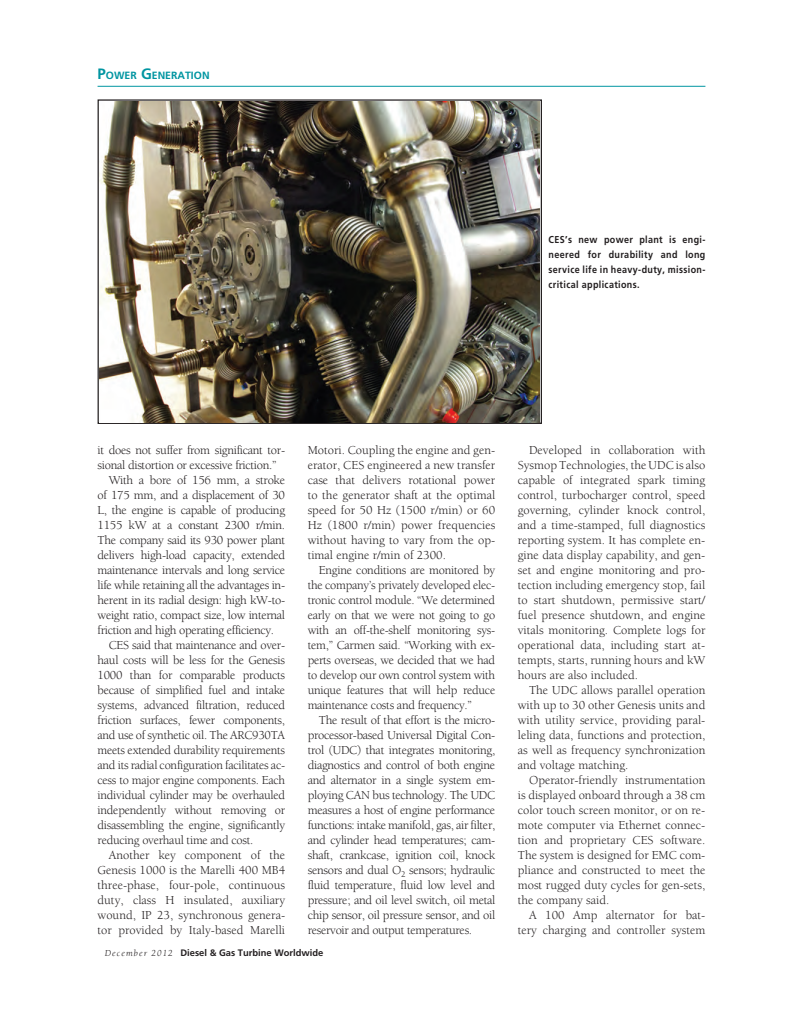
<style>
.page{position:relative;width:803px;height:1028px;background:#fff}
.page>*{position:absolute;margin:0;border:0;box-sizing:border-box;transform-origin:0 0}
.t1{font:12.5px/15px "Berkeley";letter-spacing:-.02em;color:#231f20;text-align:justify}
.t2{font:12.5px/15px "Berkeley";color:#231f20;text-align:right}
.t3{font:700 10.5px "Frutiger";color:#0095a1}
.t4{font:700 10px/15px "Frutiger";letter-spacing:.04em;color:#231f20;text-align:justify;scale:.9 1}
.t5{font:700 9.38px "Frutiger";color:#231f20}
.s1{font-size:15px}
.s2{font-family:"Berkeley";font-weight:400;font-style:italic}
</style>
<div class="page">
<hr style="left:98px;top:86px;width:607px;height:1px;background:#0095a1">
<img style="left:99px;top:101px;width:440px;height:321px">
<p class="t3" style="left:98px;top:69px;width:114px"><span class="s1">P</span>OWER <span class="s1">G</span>ENERATION</p>
<p class="t4" style="left:548px;top:232px;width:176px">CES’s new power plant is engi&shy;neered for durability and long service life in heavy-duty, mission&shy;critical applications.</p>
<p class="t1" style="left:98px;top:443px;width:189px">it does not suffer from significant tor-</p>
<p class="t1" style="left:98px;top:458px;width:180px">sional distortion or excessive friction.”</p>
<p class="t1" style="left:109px;top:473px;width:178px">With a bore of 156 mm, a stroke</p>
<p class="t1" style="left:98px;top:488px;width:189px">of 175 mm, and a displacement of 30</p>
<p class="t1" style="left:98px;top:503px;width:189px">L, the engine is capable of producing</p>
<p class="t1" style="left:98px;top:518px;width:189px">1155 kW at a constant 2300 r/min.</p>
<p class="t1" style="left:98px;top:533px;width:189px">The company said its 930 power plant</p>
<p class="t1" style="left:98px;top:548px;width:189px">delivers high-load capacity, extended</p>
<p class="t1" style="left:98px;top:563px;width:189px">maintenance intervals and long service</p>
<p class="t1" style="left:98px;top:578px;width:189px">life while retaining all the advantages in-</p>
<p class="t1" style="left:98px;top:593px;width:189px">herent in its radial design: high kW-to-</p>
<p class="t1" style="left:98px;top:608px;width:189px">weight ratio, compact size, low internal</p>
<p class="t1" style="left:98px;top:623px;width:178px">friction and high operating efficiency.</p>
<p class="t1" style="left:109px;top:638px;width:178px">CES said that maintenance and over-</p>
<p class="t1" style="left:98px;top:653px;width:189px">haul costs will be less for the Genesis</p>
<p class="t1" style="left:98px;top:668px;width:189px">1000 than for comparable products</p>
<p class="t1" style="left:98px;top:683px;width:189px">because of simplified fuel and intake</p>
<p class="t1" style="left:98px;top:698px;width:189px">systems, advanced filtration, reduced</p>
<p class="t1" style="left:98px;top:713px;width:189px">friction surfaces, fewer components,</p>
<p class="t1" style="left:98px;top:728px;width:189px">and use of synthetic oil. The ARC930TA</p>
<p class="t1" style="left:98px;top:743px;width:189px">meets extended durability requirements</p>
<p class="t1" style="left:98px;top:758px;width:189px">and its radial configuration facilitates ac-</p>
<p class="t1" style="left:98px;top:773px;width:189px">cess to major engine components. Each</p>
<p class="t1" style="left:98px;top:788px;width:189px">individual cylinder may be overhauled</p>
<p class="t1" style="left:98px;top:803px;width:189px">independently without removing or</p>
<p class="t1" style="left:98px;top:818px;width:189px">disassembling the engine, significantly</p>
<p class="t1" style="left:98px;top:833px;width:157px">reducing overhaul time and cost.</p>
<p class="t2" style="left:109px;top:848px;width:178px">Another key component of the</p>
<p class="t2" style="left:98px;top:863px;width:189px">Genesis 1000 is the Marelli 400 MB4</p>
<p class="t2" style="left:98px;top:878px;width:189px">three-phase, four-pole, continuous</p>
<p class="t2" style="left:98px;top:893px;width:189px">duty, class H insulated, auxiliary</p>
<p class="t2" style="left:98px;top:908px;width:189px">wound, IP 23, synchronous genera-</p>
<p class="t2" style="left:98px;top:923px;width:189px">tor provided by Italy-based Marelli</p>
<p class="t1" style="left:308px;top:443px;width:189px">Motori. Coupling the engine and gen&shy;erator, CES engineered a new transfer case that delivers rotational power to the generator shaft at the optimal speed for 50 Hz (1500 r/min) or 60<br>Hz (1800 r/min) power frequencies without having to vary from the op&shy;timal engine r/min of 2300.</p>
<p class="t1" style="left:308px;top:563px;width:189px;text-indent:11px">Engine conditions are monitored by the company’s privately developed elec&shy;tronic control module. “We determined early on that we were not going to go with an off-the-shelf monitoring sys&shy;tem,” Carmen said. “Working with ex&shy;perts overseas, we decided that we had to develop our own control system with unique features that will help reduce maintenance costs and frequency.”</p>
<p class="t1" style="left:308px;top:713px;width:189px;text-indent:11px">The result of that effort is the micro&shy;processor-based Universal Digital Con&shy;trol (UDC) that integrates monitoring, diagnostics and control of both engine and alternator in a single system em&shy;ploying CAN bus technology. The UDC measures a host of engine performance functions: intake manifold, gas, air filter, and cylinder head temperatures; cam&shy;shaft, crankcase, ignition coil, knock sensors and dual O<sub>2</sub> sensors; hydraulic fluid temperature, fluid low level and pressure; and oil level switch, oil metal chip sensor, oil pressure sensor, and oil reservoir and output temperatures.</p>
<p class="t5" style="left:105px;top:947px;width:220px"><span class="s2">December 2012</span> Diesel &amp; Gas Turbine Worldwide</p>
<p class="t1" style="left:518px;top:443px;width:189px;text-indent:11px">Developed in collaboration with Sysmop Technologies, the UDC is also capable of integrated spark timing control, turbocharger control, speed governing, cylinder knock control, and a time-stamped, full diagnostics reporting system. It has complete en&shy;gine data display capability, and gen&shy;set and engine monitoring and pro&shy;tection including emergency stop, fail to start shutdown, permissive start/ fuel presence shutdown, and engine vitals monitoring. Complete logs for operational data, including start at&shy;tempts, starts, running hours and kW hours are also included.</p>
<p class="t1" style="left:518px;top:683px;width:189px;text-indent:11px">The UDC allows parallel operation with up to 30 other Genesis units and with utility service, providing paral&shy;leling data, functions and protection, as well as frequency synchronization and voltage matching.</p>
<p class="t1" style="left:518px;top:773px;width:189px;text-indent:11px">Operator-friendly instrumentation is displayed onboard through a 38 cm color touch screen monitor, or on re&shy;mote computer via Ethernet connec&shy;tion and proprietary CES software.<br>The system is designed for EMC com&shy;pliance and constructed to meet the most rugged duty cycles for gen-sets, the company said.</p>
<p class="t2" style="left:518px;top:908px;width:189px">A 100 Amp alternator for bat&shy;tery charging and controller system</p>
</div>
